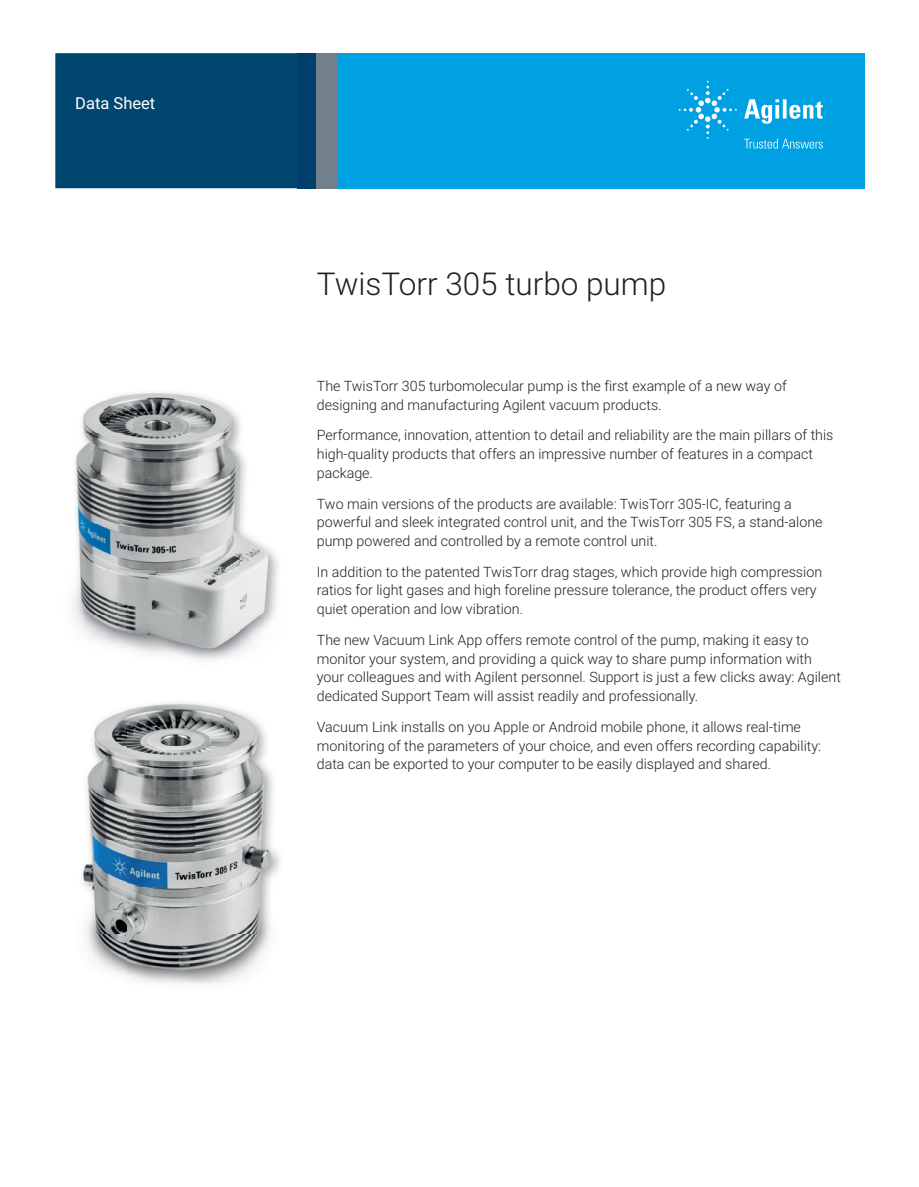
<style>
.page{position:relative;width:919px;height:1187px;background:#fff}
.page>*{position:absolute;margin:0;border:0;box-sizing:border-box;transform-origin:0 0}
.t1{font:300 31.5px "Roboto";color:#231f20}
.t2{font:16.5px "Roboto";color:#fff}
.t3{font:300 14.25px/18.8px "Roboto";color:#231f20}
</style>
<div class="page">
<div style="left:297px;top:53px;width:567px;height:135px;background:#00a1e3"></div>
<svg style="left:744px;top:99px;width:78px;height:25px"></svg>
<svg style="left:678px;top:81px;width:58px;height:58px"></svg>
<svg style="left:744px;top:139px;width:78px;height:9px"></svg>
<div style="left:55px;top:53px;width:242px;height:135px;background:#00466f"></div>
<div style="left:297px;top:53px;width:20px;height:135px;background:#003f6c"></div>
<div style="left:317px;top:53px;width:21px;height:135px;background:#72808b"></div>
<img style="left:82px;top:702px;width:193px;height:280px">
<img style="left:73px;top:392px;width:205px;height:268px">
<p class="t2" style="left:75px;top:91px;width:82px">Data Sheet</p>
<h1 class="t1" style="left:317px;top:262px;width:351px">TwisTorr 305 turbo pump</h1>
<p class="t3" style="left:317px;top:376px;width:471px">The TwisTorr 305 turbomolecular pump is the first example of a new way of designing and manufacturing Agilent vacuum products.</p>
<p class="t3" style="left:317px;top:425px;width:518px">Performance, innovation, attention to detail and reliability are the main pillars of this high-quality products that offers an impressive number of features in a compact package.</p>
<p class="t3" style="left:317px;top:493px;width:507px">Two main versions of the products are available: TwisTorr 305-IC, featuring a powerful and sleek integrated control unit, and the TwisTorr 305 FS, a stand-alone pump powered and controlled by a remote control unit.</p>
<p class="t3" style="left:317px;top:561px;width:507px">In addition to the patented TwisTorr drag stages, which provide high compression ratios for light gases and high foreline pressure tolerance, the product offers very quiet operation and low vibration.</p>
<p class="t3" style="left:317px;top:630px;width:525px">The new Vacuum Link App offers remote control of the pump, making it easy to monitor your system, and providing a quick way to share pump information with your colleagues and with Agilent personnel. Support is just a few clicks away: Agilent dedicated Support Team will assist readily and professionally.</p>
<p class="t3" style="left:317px;top:716px;width:506px">Vacuum Link installs on you Apple or Android mobile phone, it allows real-time monitoring of the parameters of your choice, and even offers recording capability: data can be exported to your computer to be easily displayed and shared.</p>
</div>
